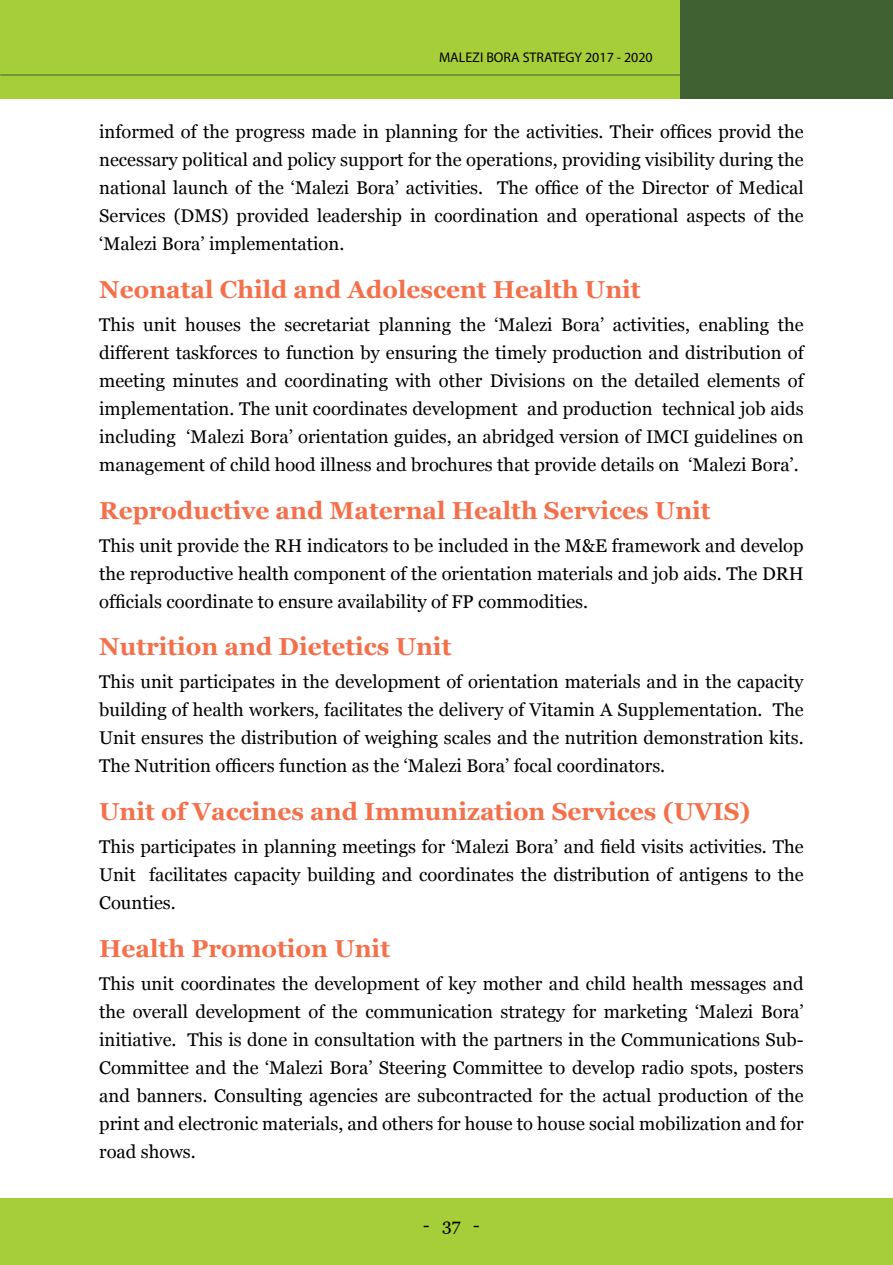
<style>
.page{position:relative;width:893px;height:1265px;background:#fff}
.page>*{position:absolute;margin:0;border:0;box-sizing:border-box;transform-origin:0 0}
.t1{font:700 24.5px "Georgia";color:#f3704b}
.t2{font:18.38px/28px "Georgia";color:#000;text-align:justify}
.t3{font:17.5px "Georgia";color:#000}
.t4{font:14px "Myriad Pro";color:#000}
</style>
<div class="page">
<div style="left:0;top:1198px;width:893px;height:67px;background:#a6ce39"></div>
<div style="left:0;top:0;width:680px;height:98px;background:#a6ce39"></div>
<div style="left:680px;top:0;width:213px;height:98px;background:#406233"></div>
<hr style="left:0;top:75px;width:681px;height:1px;background:#406233">
<p class="t4" style="left:439px;top:49px;width:215px">MALEZI BORA STRATEGY 2017 - 2020</p>
<p class="t2" style="left:99px;top:118px;width:706px">informed of the progress made in planning for the activities. Their offices provid the necessary political and policy support for the operations, providing visibility during the national launch of the ‘Malezi Bora’ activities. The office of the Director of Medical Services (DMS) provided leadership in coordination and operational aspects of the ‘Malezi Bora’ implementation.</p>
<h1 class="t1" style="left:99px;top:275px;width:543px">Neonatal Child and Adolescent Health Unit</h1>
<p class="t2" style="left:99px;top:310px;width:706px">This unit houses the secretariat planning the ‘Malezi Bora’ activities, enabling the different taskforces to function by ensuring the timely production and distribution of meeting minutes and coordinating with other Divisions on the detailed elements of implementation. The unit coordinates development and production technical job aids including ‘Malezi Bora’ orientation guides, an abridged version of IMCI guidelines on management of child hood illness and brochures that provide details on ‘Malezi Bora’.</p>
<h1 class="t1" style="left:99px;top:496px;width:613px">Reproductive and Maternal Health Services Unit</h1>
<p class="t2" style="left:99px;top:531px;width:706px">This unit provide the RH indicators to be included in the M&amp;E framework and develop the reproductive health component of the orientation materials and job aids. The DRH officials coordinate to ensure availability of FP commodities.</p>
<h1 class="t1" style="left:99px;top:633px;width:354px">Nutrition and Dietetics Unit</h1>
<p class="t2" style="left:99px;top:668px;width:706px">This unit participates in the development of orientation materials and in the capacity building of health workers, facilitates the delivery of Vitamin A Supplementation. The Unit ensures the distribution of weighing scales and the nutrition demonstration kits.<br>The Nutrition officers function as the ‘Malezi Bora’ focal coordinators.</p>
<h1 class="t1" style="left:99px;top:798px;width:653px">Unit of Vaccines and Immunization Services (UVIS)</h1>
<p class="t2" style="left:99px;top:833px;width:706px">This participates in planning meetings for ‘Malezi Bora’ and field visits activities. The Unit facilitates capacity building and coordinates the distribution of antigens to the Counties.</p>
<h1 class="t1" style="left:99px;top:935px;width:292px">Health Promotion Unit</h1>
<p class="t2" style="left:99px;top:970px;width:706px">This unit coordinates the development of key mother and child health messages and the overall development of the communication strategy for marketing ‘Malezi Bora’ initiative. This is done in consultation with the partners in the Communications Sub-Committee and the ‘Malezi Bora’ Steering Committee to develop radio spots, posters and banners. Consulting agencies are subcontracted for the actual production of the print and electronic materials, and others for house to house social mobilization and for road shows.</p>
<p class="t3" style="left:423px;top:1215px;width:58px">- 37 -</p>
</div>
